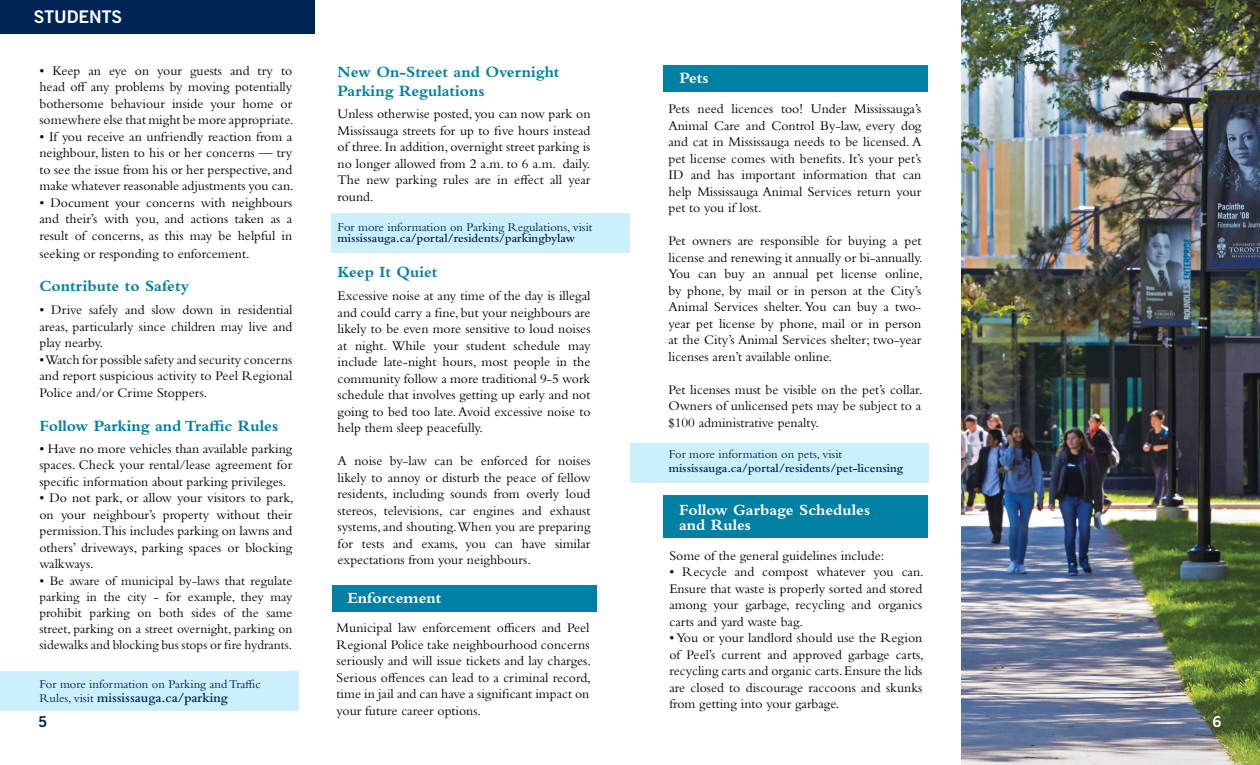
<style>
.page{position:relative;width:1260px;height:765px;background:#fff}
.page>*{position:absolute;margin:0;border:0;box-sizing:border-box;transform-origin:0 0}
.t1{font:17.5px "Trade Gothic LT Std Bd 2";color:#fff}
.t2{font:700 16.25px/19.5px "Bembo Std";color:#0080a3}
.t3{font:700 16.25px/15px "Bembo Std";color:#fff}
.t4{font:700 16.25px "Bembo Std";color:#0580a3}
.t5{font:15px "Trade Gothic LT Std Bd 2";color:#002554}
.t6{font:15px "Trade Gothic LT Std Bd 2";color:#fff}
.t7{font:13.75px/16.5px "Bembo Std";color:#000;text-align:justify}
.t8{font:600 13.75px "Bembo Std";color:#002554}
.t9{font:13.5px/16.2px "Bembo Std";color:#000;text-align:justify}
.t10{font:12.5px "Bembo Std";color:#002554}
.t11{font:600 12.5px "Bembo Std";color:#002554}
.s1{font-weight:400;font-size:12.5px}
</style>
<div class="page">
<img style="left:962px;top:0;width:298px;height:765px">
<div style="left:332px;top:585px;width:264px;height:26px;background:#0080a3"></div>
<div style="left:664px;top:495px;width:264px;height:42px;background:#0080a3"></div>
<div style="left:664px;top:66px;width:264px;height:26px;background:#0080a3"></div>
<div style="left:0;top:0;width:315px;height:34px;background:#002554"></div>
<div style="left:0;top:672px;width:298px;height:39px;background:#cceffc"></div>
<div style="left:332px;top:214px;width:298px;height:39px;background:#cceffc"></div>
<div style="left:630px;top:443px;width:298px;height:39px;background:#cceffc"></div>
<p class="t1" style="left:34px;top:6px;width:90px">STUDENTS</p>
<p class="t7" style="left:39px;top:62px;width:256px">• Keep an eye on your guests and try to head off any problems by moving potentially bothersome behaviour inside your home or somewhere else that might be more appropriate.</p>
<p class="t7" style="left:39px;top:128px;width:256px">• If you receive an unfriendly reaction from a neighbour, listen to his or her concerns — try to see the issue from his or her perspective, and make whatever reasonable adjustments you can.</p>
<p class="t7" style="left:39px;top:194px;width:254px">• Document your concerns with neighbours and their’s with you, and actions taken as a result of concerns, as this may be helpful in</p>
<p class="t7" style="left:39px;top:245px;width:212px">seeking or responding to enforcement.</p>
<p class="t2" style="left:39px;top:276px;width:151px">Contribute to Safety</p>
<p class="t7" style="left:39px;top:301px;width:254px">• Drive safely and slow down in residential areas, particularly since children may live and play nearby.</p>
<p class="t7" style="left:39px;top:351px;width:254px">• Watch for possible safety and security concerns and report suspicious activity to Peel Regional Police and/or Crime Stoppers.</p>
<p class="t2" style="left:39px;top:417px;width:240px">Follow Parking and Traffic Rules</p>
<p class="t7" style="left:39px;top:440px;width:254px">• Have no more vehicles than available parking spaces. Check your rental/lease agreement for specific information about parking privileges.</p>
<p class="t7" style="left:39px;top:490px;width:256px">• Do not park, or allow your visitors to park, on your neighbour’s property without their permission.This includes parking on lawns and others’ driveways, parking spaces or blocking walkways.</p>
<p class="t9" style="left:39px;top:572px;width:254px">• Be aware of municipal by-laws that regulate parking in the city - for example, they may prohibit parking on both sides of the same street, parking on a street overnight, parking on sidewalks and blocking bus stops or fire hydrants.</p>
<p class="t10" style="left:39px;top:677px;width:223px">For more information on Parking and Traffic</p>
<p class="t8" style="left:39px;top:690px;width:190px"><span class="s1">Rules, visit</span> mississauga.ca/parking</p>
<p class="t5" style="left:38px;top:713px;width:11px">5</p>
<p class="t2" style="left:338px;top:62px;width:223px">New On-Street and Overnight<br>Parking Regulations</p>
<p class="t7" style="left:338px;top:105px;width:254px">Unless otherwise posted, you can now park on Mississauga streets for up to five hours instead of three. In addition, overnight street parking is no longer allowed from 2 a.m. to 6 a.m. daily.<br>The new parking rules are in effect all year round.</p>
<p class="t10" style="left:338px;top:219px;width:256px">For more information on Parking Regulations, visit</p>
<p class="t11" style="left:338px;top:231px;width:239px">mississauga.ca/portal/residents/parkingbylaw</p>
<p class="t4" style="left:338px;top:263px;width:101px">Keep It Quiet</p>
<p class="t7" style="left:338px;top:288px;width:254px">Excessive noise at any time of the day is illegal and could carry a fine, but your neighbours are likely to be even more sensitive to loud noises at night. While your student schedule may include late-night hours, most people in the community follow a more traditional 9-5 work schedule that involves getting up early and not going to bed too late. Avoid excessive noise to help them sleep peacefully.</p>
<p class="t7" style="left:338px;top:453px;width:254px">A noise by-law can be enforced for noises likely to annoy or disturb the peace of fellow residents, including sounds from overly loud stereos, televisions, car engines and exhaust systems, and shouting.When you are preparing for tests and exams, you can have similar expectations from your neighbours.</p>
<p class="t3" style="left:347px;top:590px;width:95px">Enforcement</p>
<p class="t7" style="left:337px;top:619px;width:256px">Municipal law enforcement officers and Peel Regional Police take neighbourhood concerns seriously and will issue tickets and lay charges.<br>Serious offences can lead to a criminal record, time in jail and can have a significant impact on your future career options.</p>
<p class="t3" style="left:679px;top:71px;width:31px">Pets</p>
<p class="t7" style="left:668px;top:101px;width:254px">Pets need licences too! Under Mississauga’s Animal Care and Control By-law, every dog and cat in Mississauga needs to be licensed. A pet license comes with benefits. It’s your pet’s ID and has important information that can help Mississauga Animal Services return your pet to you if lost.</p>
<p class="t7" style="left:668px;top:233px;width:256px">Pet owners are responsible for buying a pet license and renewing it annually or bi-annually.<br>You can buy an annual pet license online, by phone, by mail or in person at the City’s Animal Services shelter. You can buy a two&shy;year pet license by phone, mail or in person at the City’s Animal Services shelter; two-year licenses aren’t available online.</p>
<p class="t7" style="left:668px;top:381px;width:256px">Pet licenses must be visible on the pet’s collar.<br>Owners of unlicensed pets may be subject to a $100 administrative penalty.</p>
<p class="t10" style="left:669px;top:447px;width:175px">For more information on pets, visit</p>
<p class="t11" style="left:669px;top:461px;width:236px">mississauga.ca/portal/residents/pet-licensing</p>
<p class="t3" style="left:679px;top:502px;width:193px">Follow Garbage Schedules and Rules</p>
<p class="t7" style="left:669px;top:547px;width:216px">Some of the general guidelines include:</p>
<p class="t7" style="left:669px;top:563px;width:256px">• Recycle and compost whatever you can.<br>Ensure that waste is properly sorted and stored among your garbage, recycling and organics carts and yard waste bag.</p>
<p class="t7" style="left:669px;top:629px;width:256px">• You or your landlord should use the Region of Peel’s current and approved garbage carts, recycling carts and organic carts. Ensure the lids are closed to discourage raccoons and skunks from getting into your garbage.</p>
<p class="t6" style="left:1213px;top:712px;width:11px">6</p>
</div>
